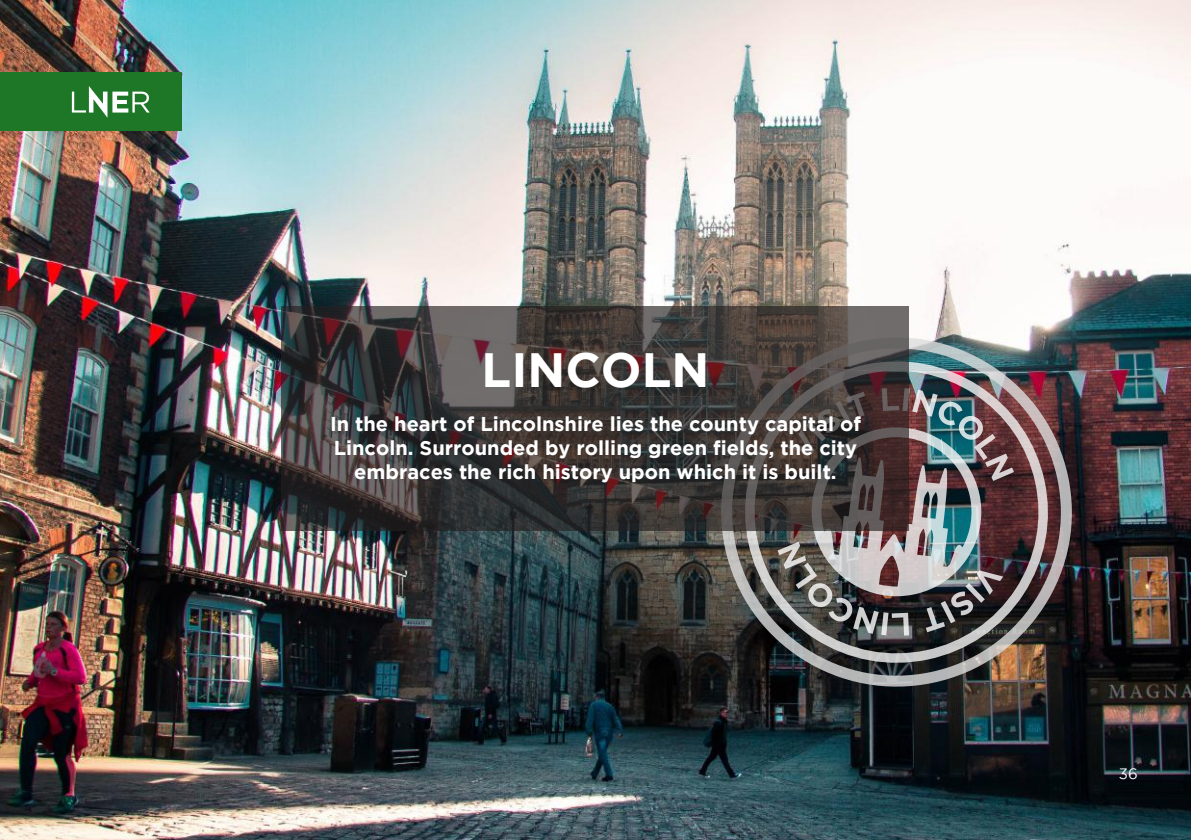
<style>
.page{position:relative;width:1191px;height:840px;background:#fff}
.page>*{position:absolute;margin:0;border:0;box-sizing:border-box;transform-origin:0 0}
.t1{font:700 48px "Gotham";color:#fff}
.t2{font:700 20px/24px "Gotham";color:#fff;text-align:center}
.t3{font:15px "Gotham";color:#fff}
</style>
<div class="page">
<img style="left:0;top:0;width:1191px;height:839px">
<img style="left:715px;top:331px;width:362px;height:361px">
<img style="left:740px;top:356px;width:313px;height:311px">
<img style="left:777px;top:388px;width:237px;height:247px">
<svg style="left:282px;top:306px;width:627px;height:224px;background:#413c3b"></svg>
<div style="left:0;top:72px;width:181px;height:58px;background:#1d7726"></div>
<svg style="left:72px;top:86px;width:78px;height:32px"></svg>
<h1 class="t1" style="left:481px;top:341px;width:229px">LINCOLN</h1>
<p class="t2" style="left:330px;top:411px;width:532px">In the heart of Lincolnshire lies the county capital of<br>Lincoln. Surrounded by rolling green fields, the city embraces the rich history upon which it is built.</p>
<p class="t3" style="left:1119px;top:764px;width:20px">36</p>
</div>
